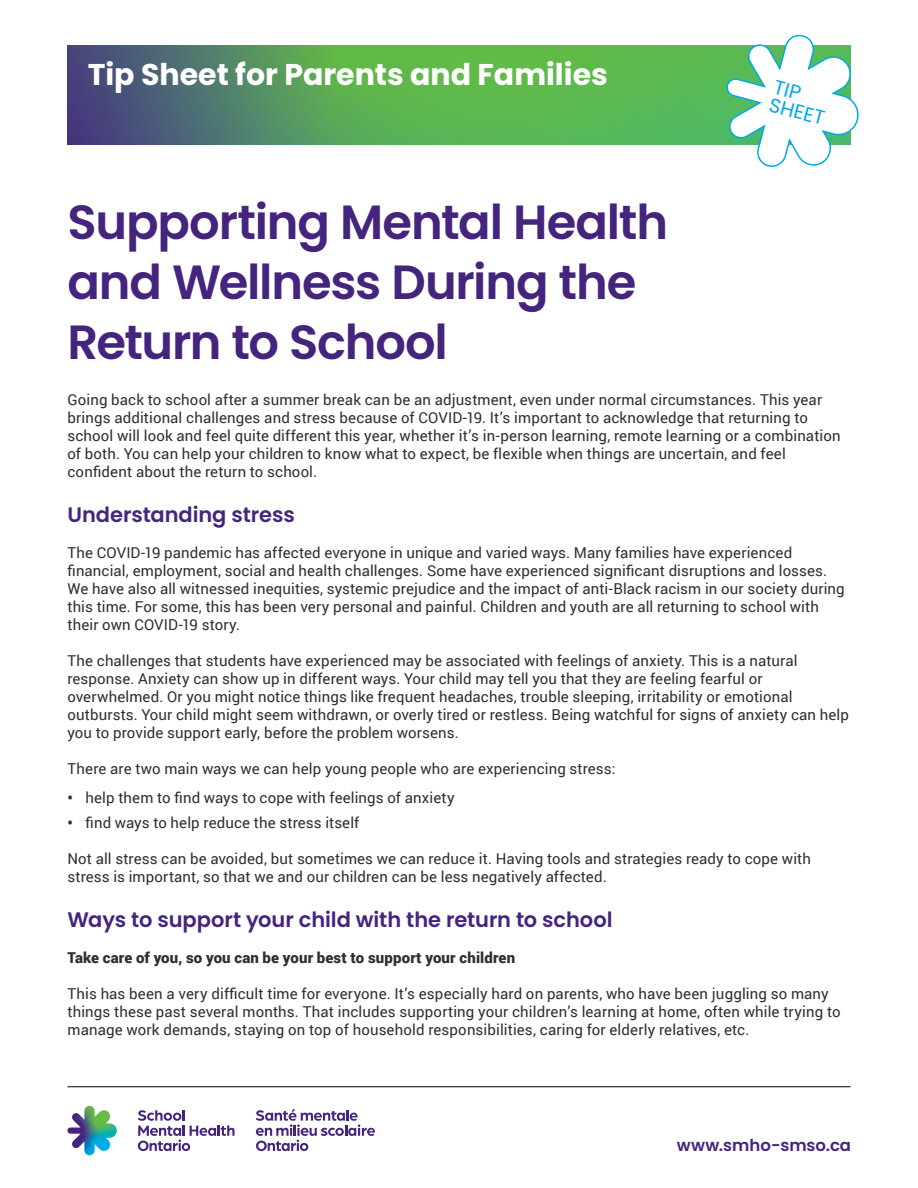
<style>
.page{position:relative;width:918px;height:1188px;background:#fff}
.page>*{position:absolute;margin:0;border:0;box-sizing:border-box;transform-origin:0 0}
.H1_Title{font:600 48px/60px "Poppins";letter-spacing:-.025em;color:#45247e}
.t1{font:700 30px "Poppins";color:#fff}
.H2_Subtitle_Purple{font:600 21px "Poppins";letter-spacing:-.005em;color:#45247e}
.t2{font:19.95px/18.5px "Poppins";color:#00aae7}
.t3{font:600 16.5px "Poppins";color:#45247e}
.P_Body_Copy_black_10{font:15px/18px "Roboto";letter-spacing:.01em;color:#2f2f2e}
.H3_Subsubhead{font:900 15px "Roboto";letter-spacing:.01em;color:#2f2f2e}
.Bullets{font:15px "Roboto";letter-spacing:.01em;color:#2f2f2e}
.Bullets_-_End{font:15px "Roboto";letter-spacing:.005em;color:#2f2f2e}
.s1{font-weight:700}
</style>
<div class="page">
<hr style="left:68px;top:1086px;width:782px;height:1px;background:#000">
<svg style="left:67px;top:1106px;width:50px;height:49px"></svg>
<svg style="left:256px;top:1109px;width:119px;height:42px"></svg>
<svg style="left:138px;top:1110px;width:97px;height:41px"></svg>
<svg style="left:68px;top:45px;width:656px;height:99px;background:#569b5c"></svg>
<svg style="left:724px;top:34px;width:135px;height:133px"></svg>
<h2 class="t1" style="left:88px;top:58px;width:522px">Tip Sheet for Parents and Families</h2>
<h3 class="t2" style="left:777px;top:77px;width:58px;rotate:15deg">TIP<br>SHEET</h3>
<h1 class="H1_Title" style="left:68px;top:193px;width:602px">Supporting Mental Health and Wellness During the<br>Return to School</h1>
<p class="P_Body_Copy_black_10" style="left:68px;top:390px;width:775px">Going back to school after a summer break can be an adjustment, even under normal circumstances. This year brings additional challenges and stress because of COVID-19. It’s important to acknowledge that returning to school will look and feel quite different this year, whether it’s in-person learning, remote learning or a combination of both. You can help your children to know what to expect, be flexible when things are uncertain, and feel confident about the return to school.</p>
<h2 class="H2_Subtitle_Purple" style="left:68px;top:502px;width:229px">Understanding stress</h2>
<p class="P_Body_Copy_black_10" style="left:68px;top:543px;width:779px">The COVID-19 pandemic has affected everyone in unique and varied ways. Many families have experienced financial, employment, social and health challenges. Some have experienced significant disruptions and losses.<br>We have also all witnessed inequities, systemic prejudice and the impact of anti-Black racism in our society during this time. For some, this has been very personal and painful. Children and youth are all returning to school with their own COVID-19 story.</p>
<p class="P_Body_Copy_black_10" style="left:68px;top:651px;width:783px">The challenges that students have experienced may be associated with feelings of anxiety. This is a natural response. Anxiety can show up in different ways. Your child may tell you that they are feeling fearful or overwhelmed. Or you might notice things like frequent headaches, trouble sleeping, irritability or emotional outbursts. Your child might seem withdrawn, or overly tired or restless. Being watchful for signs of anxiety can help you to provide support early, before the problem worsens.</p>
<p class="P_Body_Copy_black_10" style="left:68px;top:759px;width:549px">There are two main ways we can help young people who are experiencing stress:</p>
<p class="Bullets" style="left:68px;top:787px;width:389px"><span class="s1">•</span> help them to find ways to cope with feelings of anxiety</p>
<p class="Bullets_-_End" style="left:68px;top:812px;width:293px"><span class="s1">•</span> find ways to help reduce the stress itself</p>
<p class="P_Body_Copy_black_10" style="left:68px;top:849px;width:745px">Not all stress can be avoided, but sometimes we can reduce it. Having tools and strategies ready to cope with stress is important, so that we and our children can be less negatively affected.</p>
<h2 class="H2_Subtitle_Purple" style="left:68px;top:907px;width:547px">Ways to support your child with the return to school</h2>
<h3 class="H3_Subsubhead" style="left:68px;top:947px;width:449px">Take care of you, so you can be your best to support your children</h3>
<p class="P_Body_Copy_black_10" style="left:68px;top:984px;width:775px">This has been a very difficult time for everyone. It’s especially hard on parents, who have been juggling so many things these past several months. That includes supporting your children’s learning at home, often while trying to manage work demands, staying on top of household responsibilities, caring for elderly relatives, etc.</p>
<p class="t3" style="left:677px;top:1135px;width:176px">www.smho-smso.ca</p>
</div>
